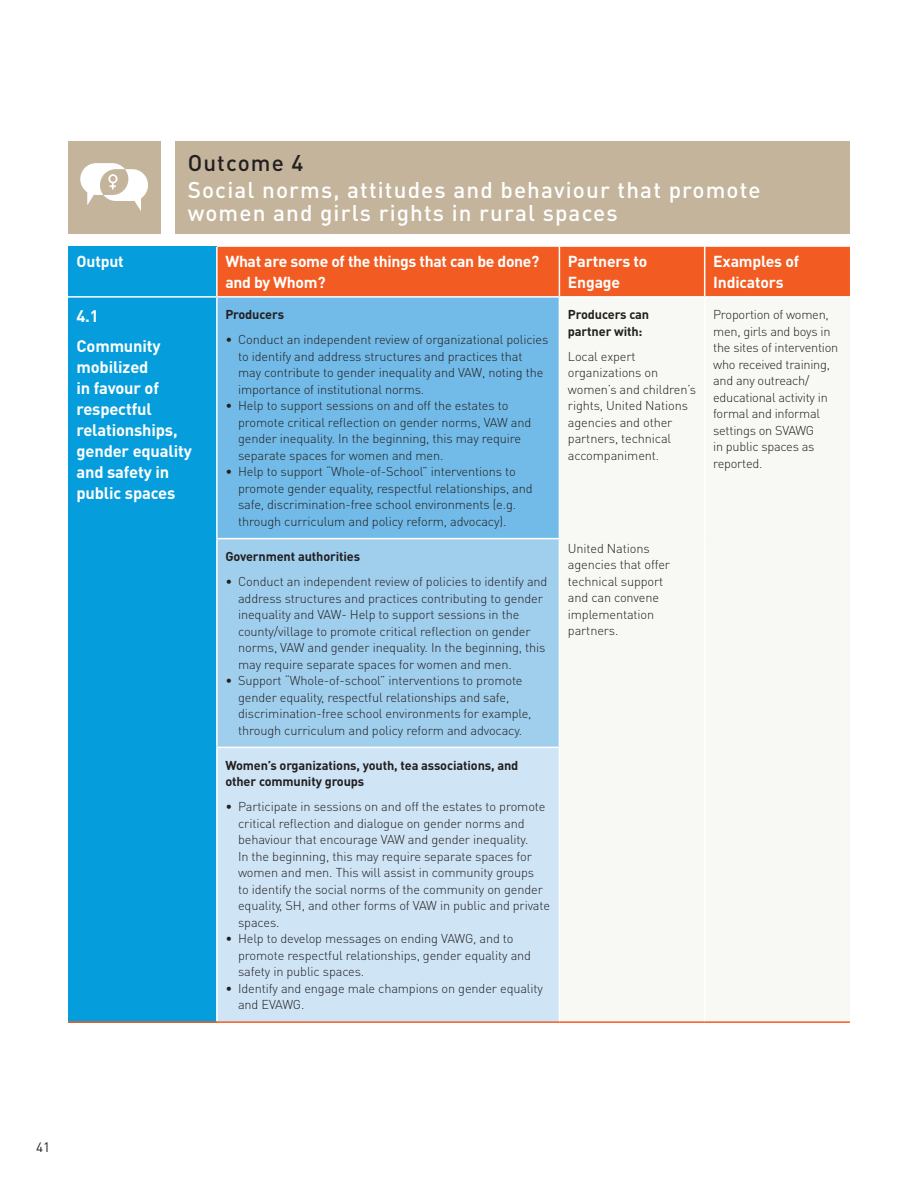
<style>
.page{position:relative;width:918px;height:1188px;background:#fff}
.page>*{position:absolute;margin:0;border:0;box-sizing:border-box;transform-origin:0 0}
.little_titles{font:500 22.5px/22.5px "DIN Pro";letter-spacing:.05em;color:#fff}
.little_titles-2{font:500 22.5px "DIN Pro";letter-spacing:.05em;color:#231f20}
.running_text{font:700 16.5px/21px "DIN Pro";letter-spacing:-.01em;color:#fff}
.running_text-2{font:700 15.75px/21px "DIN Pro";letter-spacing:-.02em;color:#fff}
.t1{font:13.5px "DIN Pro";color:#231f20}
.running_text-3{font:300 12.75px/16.5px "DIN Pro";letter-spacing:-.01em;color:#231f20}
.running_text-4{font:700 12.75px/16.5px "DIN Pro";letter-spacing:-.01em;color:#231f20}
</style>
<div class="page">
<div style="left:68px;top:247px;width:149px;height:50px;background:#069ddc"></div>
<div style="left:218px;top:247px;width:632px;height:49px;background:#f25b21"></div>
<div style="left:68px;top:297px;width:149px;height:725px;background:#069ddc"></div>
<div style="left:217px;top:297px;width:342px;height:242px;background:#72bbe8"></div>
<div style="left:217px;top:539px;width:342px;height:208px;background:#a0cfee"></div>
<div style="left:217px;top:747px;width:342px;height:275px;background:#cfe5f6"></div>
<hr style="left:216px;top:247px;width:2px;height:49px;background:#fff">
<hr style="left:559px;top:247px;width:1px;height:49px;background:#fff">
<hr style="left:704px;top:247px;width:1px;height:49px;background:#fff">
<hr style="left:68px;top:296px;width:149px;height:2px;background:#fff">
<hr style="left:216px;top:747px;width:344px;height:1px;background:#fff">
<hr style="left:216px;top:298px;width:2px;height:240px;background:#fff">
<hr style="left:216px;top:539px;width:2px;height:208px;background:#fff">
<hr style="left:216px;top:748px;width:2px;height:273px;background:#fff">
<hr style="left:217px;top:296px;width:342px;height:2px;background:#fff">
<hr style="left:216px;top:538px;width:344px;height:1px;background:#fff">
<hr style="left:68px;top:1021px;width:149px;height:2px;background:#f25b21">
<hr style="left:217px;top:1021px;width:342px;height:2px;background:#f25b21">
<hr style="left:559px;top:1021px;width:146px;height:2px;background:#f25b21">
<hr style="left:705px;top:1021px;width:145px;height:2px;background:#f25b21">
<div style="left:175px;top:141px;width:675px;height:92px;background:#c3b49b"></div>
<div style="left:68px;top:141px;width:92px;height:92px;background:#c3b49b"></div>
<svg style="left:80px;top:163px;width:68px;height:48px"></svg>
<p class="little_titles-2" style="left:188px;top:148px;width:117px">Outcome 4</p>
<p class="little_titles" style="left:188px;top:178px;width:574px">Social norms, attitudes and behaviour that promote women and girls rights in rural spaces</p>
<p class="running_text-2" style="left:77px;top:251px;width:49px">Output</p>
<p class="running_text-2" style="left:225px;top:251px;width:316px">What are some of the things that can be done? and by Whom?</p>
<p class="running_text-2" style="left:568px;top:251px;width:81px">Partners to<br>Engage</p>
<p class="running_text-2" style="left:713px;top:251px;width:88px">Examples of<br>Indicators</p>
<p class="running_text" style="left:77px;top:305px;width:24px">4.1</p>
<p class="running_text" style="left:77px;top:335px;width:117px">Community mobilized<br>in favour of respectful relationships, gender equality and safety in public spaces</p>
<p class="running_text-4" style="left:225px;top:306px;width:60px">Producers</p>
<p class="running_text-3" style="left:238px;top:331px;width:312px;text-indent:-13px">• Conduct an independent review of organizational policies to identify and address structures and practices that may contribute to gender inequality and VAW, noting the importance of institutional norms.</p>
<p class="running_text-3" style="left:238px;top:397px;width:295px;text-indent:-13px">• Help to support sessions on and off the estates to promote critical reflection on gender norms, VAW and gender inequality. In the beginning, this may require separate spaces for women and men.</p>
<p class="running_text-3" style="left:238px;top:463px;width:296px;text-indent:-13px">• Help to support “Whole-of-School” interventions to promote gender equality, respectful relationships, and safe, discrimination-free school environments (e.g. through curriculum and policy reform, advocacy).</p>
<p class="running_text-4" style="left:568px;top:306px;width:83px">Producers can partner with:</p>
<p class="running_text-3" style="left:568px;top:347px;width:130px">Local expert organizations on women’s and children’s rights, United Nations agencies and other partners, technical accompaniment.</p>
<p class="running_text-3" style="left:713px;top:306px;width:127px">Proportion of women, men, girls and boys in the sites of intervention who received training, and any outreach/ educational activity in formal and informal settings on SVAWG<br>in public spaces as reported.</p>
<p class="running_text-4" style="left:225px;top:548px;width:136px">Government authorities</p>
<p class="running_text-3" style="left:238px;top:573px;width:311px;text-indent:-13px">• Conduct an independent review of policies to identify and address structures and practices contributing to gender inequality and VAW- Help to support sessions in the county/village to promote critical reflection on gender norms, VAW and gender inequality. In the beginning, this may require separate spaces for women and men.</p>
<p class="running_text-3" style="left:238px;top:672px;width:295px;text-indent:-13px">• Support “Whole-of-school” interventions to promote gender equality, respectful relationships and safe, discrimination-free school environments for example, through curriculum and policy reform and advocacy.</p>
<p class="running_text-4" style="left:225px;top:757px;width:295px">Women’s organizations, youth, tea associations, and other community groups</p>
<p class="running_text-3" style="left:238px;top:798px;width:314px;text-indent:-13px">• Participate in sessions on and off the estates to promote critical reflection and dialogue on gender norms and behaviour that encourage VAW and gender inequality.<br>In the beginning, this may require separate spaces for women and men. This will assist in community groups<br>to identify the social norms of the community on gender equality, SH, and other forms of VAW in public and private spaces.</p>
<p class="running_text-3" style="left:238px;top:930px;width:295px;text-indent:-13px">• Help to develop messages on ending VAWG, and to promote respectful relationships, gender equality and safety in public spaces.</p>
<p class="running_text-3" style="left:238px;top:980px;width:306px;text-indent:-13px">• Identify and engage male champions on gender equality and EVAWG.</p>
<p class="running_text-3" style="left:568px;top:540px;width:104px">United Nations agencies that offer technical support and can convene implementation partners.</p>
<p class="t1" style="left:36px;top:1138px;width:16px">41</p>
</div>
